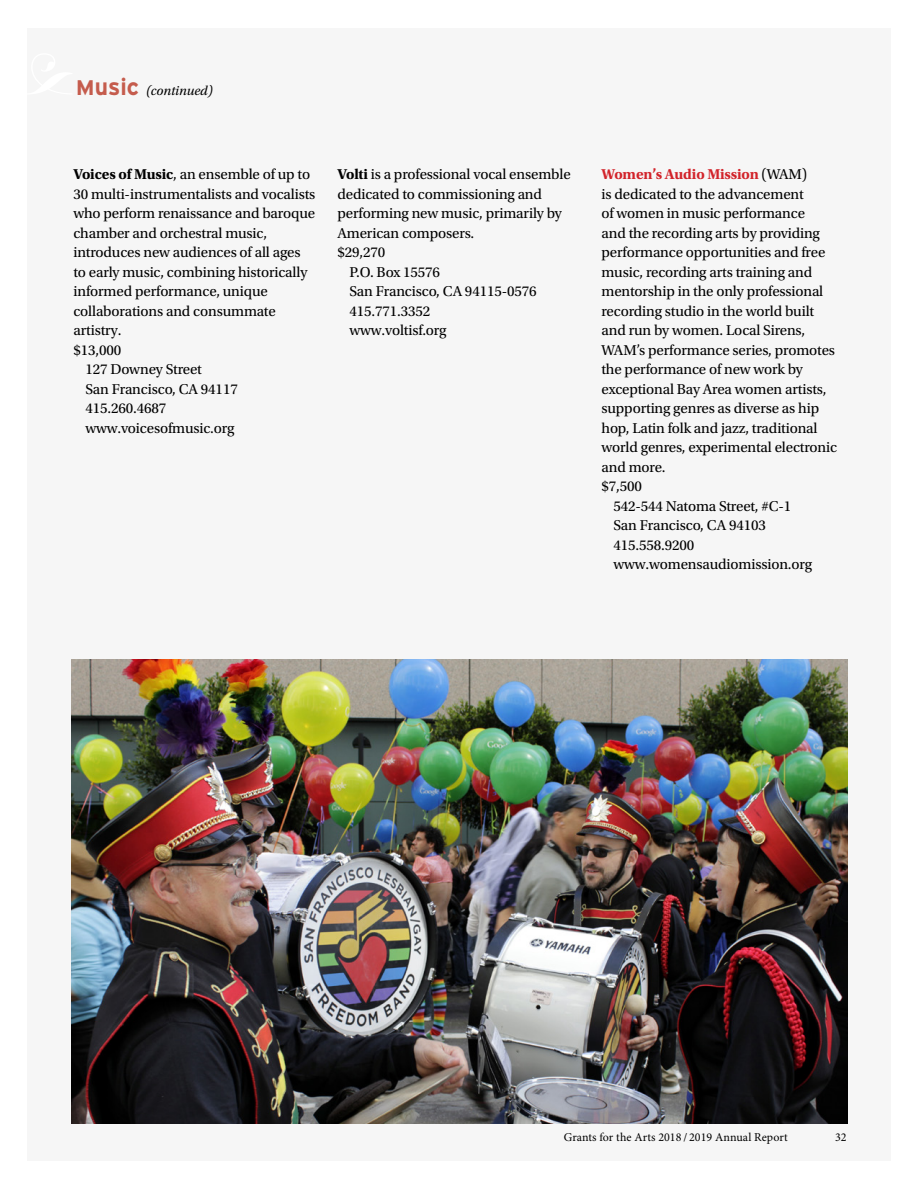
<style>
.page{position:relative;width:918px;height:1188px;background:#fff}
.page>*{position:absolute;margin:0;border:0;box-sizing:border-box;transform-origin:0 0}
.t1{font:15px "Utopia Std";letter-spacing:-.01em;color:#000}
.t2{font:700 15px "Utopia Std";letter-spacing:-.01em;color:#d2232a}
.t3{font:italic 13.5px "Utopia Std";color:#000}
.t4{font:12px "Minion Pro";letter-spacing:.005em;color:#000}
.s1{font-family:"Interstate";font-weight:700;font-style:normal;font-size:21.15px;color:#c55c4d}
.s2{font-family:"Interstate";font-weight:700;font-style:normal;font-size:24px;color:#c55c4d}
.s3{font-weight:700}
.s4{font-weight:400;color:#000}
</style>
<div class="page">
<div style="left:27px;top:28px;width:864px;height:1133px;background:#f6f6f6"></div>
<img style="left:71px;top:660px;width:777px;height:463px">
<p class="t3" style="left:76px;top:83px;width:138px"><span class="s1">M</span><span class="s2">usic</span> (continued)</p>
<p class="t1" style="left:73px;top:166px;width:238px"><span class="s3">Voices of Music</span>, an ensemble of up to</p>
<p class="t1" style="left:73px;top:186px;width:244px">30 multi-instrumentalists and vocalists</p>
<p class="t1" style="left:73px;top:205px;width:243px">who perform renaissance and baroque</p>
<p class="t1" style="left:73px;top:225px;width:195px">chamber and orchestral music,</p>
<p class="t1" style="left:73px;top:244px;width:229px">introduces new audiences of all ages</p>
<p class="t1" style="left:73px;top:264px;width:236px">to early music, combining historically</p>
<p class="t1" style="left:73px;top:283px;width:196px">informed performance, unique</p>
<p class="t1" style="left:73px;top:303px;width:204px">collaborations and consummate</p>
<p class="t1" style="left:73px;top:322px;width:50px">artistry.</p>
<p class="t1" style="left:73px;top:342px;width:49px">$13,000</p>
<p class="t1" style="left:85px;top:361px;width:118px">127 Downey Street</p>
<p class="t1" style="left:85px;top:381px;width:154px">San Francisco, CA 94117</p>
<p class="t1" style="left:85px;top:400px;width:82px">415.260.4687</p>
<p class="t1" style="left:85px;top:420px;width:151px">www.voicesofmusic.org</p>
<p class="t1" style="left:337px;top:166px;width:235px"><span class="s3">Volti</span> is a professional vocal ensemble</p>
<p class="t1" style="left:337px;top:186px;width:206px">dedicated to commissioning and</p>
<p class="t1" style="left:337px;top:205px;width:226px">performing new music, primarily by</p>
<p class="t1" style="left:337px;top:225px;width:138px">American composers.</p>
<p class="t1" style="left:337px;top:244px;width:49px">$29,270</p>
<p class="t1" style="left:349px;top:264px;width:92px">P.O. Box 15576</p>
<p class="t1" style="left:349px;top:283px;width:189px">San Francisco, CA 94115-0576</p>
<p class="t1" style="left:349px;top:303px;width:82px">415.771.3352</p>
<p class="t1" style="left:349px;top:322px;width:99px">www.voltisf.org</p>
<p class="t2" style="left:601px;top:166px;width:207px">Women’s Audio Mission <span class="s4">(WAM)</span></p>
<p class="t1" style="left:601px;top:186px;width:204px">is dedicated to the advancement</p>
<p class="t1" style="left:601px;top:205px;width:205px">of women in music performance</p>
<p class="t1" style="left:601px;top:225px;width:220px">and the recording arts by providing</p>
<p class="t1" style="left:601px;top:244px;width:225px">performance opportunities and free</p>
<p class="t1" style="left:601px;top:264px;width:212px">music, recording arts training and</p>
<p class="t1" style="left:601px;top:283px;width:223px">mentorship in the only professional</p>
<p class="t1" style="left:601px;top:303px;width:214px">recording studio in the world built</p>
<p class="t1" style="left:601px;top:322px;width:205px">and run by women. Local Sirens,</p>
<p class="t1" style="left:601px;top:342px;width:235px">WAM’s performance series, promotes</p>
<p class="t1" style="left:601px;top:361px;width:203px">the performance of new work by</p>
<p class="t1" style="left:601px;top:381px;width:226px">exceptional Bay Area women artists,</p>
<p class="t1" style="left:601px;top:400px;width:219px">supporting genres as diverse as hip</p>
<p class="t1" style="left:601px;top:420px;width:218px">hop, Latin folk and jazz, traditional</p>
<p class="t1" style="left:601px;top:439px;width:237px">world genres, experimental electronic</p>
<p class="t1" style="left:601px;top:459px;width:65px">and more.</p>
<p class="t1" style="left:601px;top:478px;width:42px">$7,500</p>
<p class="t1" style="left:613px;top:498px;width:179px">542-544 Natoma Street, #C-1</p>
<p class="t1" style="left:613px;top:517px;width:154px">San Francisco, CA 94103</p>
<p class="t1" style="left:613px;top:537px;width:82px">415.558.9200</p>
<p class="t1" style="left:613px;top:556px;width:200px">www.womensaudiomission.org</p>
<p class="t4" style="left:564px;top:1129px;width:225px">Grants for the Arts 2018 / 2019 Annual Report</p>
<p class="t4" style="left:835px;top:1129px;width:13px">32</p>
</div>
